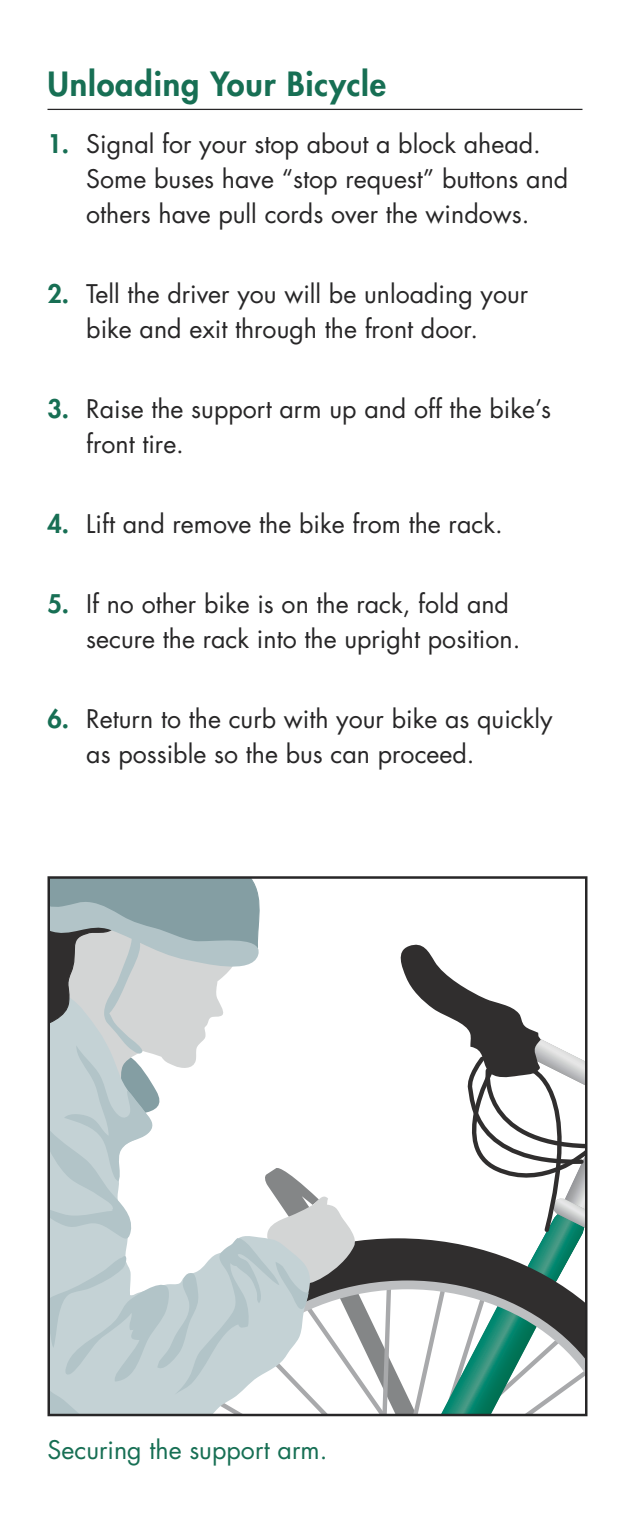
<style>
.page{position:relative;width:630px;height:1530px;background:#fff}
.page>*{position:absolute;margin:0;border:0;box-sizing:border-box;transform-origin:0 0}
.t1{font:800 32.5px "Futura Std";letter-spacing:.025em;color:#176f54}
.t2{font:25px/35px "Futura Std";color:#272627}
.t3{font:25px "Futura Std";color:#176f54}
.s1{font-weight:800;color:#176f54}
</style>
<div class="page">
<svg style="left:51px;top:879px;width:534px;height:534px"></svg>
<div style="left:48px;top:876px;width:540px;height:540px;border:2px solid #272627"></div>
<hr style="left:48px;top:109px;width:534px;height:1px;background:#272627">
<h1 class="t1" style="left:48px;top:68px;width:340px">Unloading Your Bicycle</h1>
<p class="t2" style="left:86px;top:129px;width:484px;text-indent:-39px"><span class="s1">1.</span> Signal for your stop about a block ahead.<br>Some buses have “stop request” buttons and others have pull cords over the windows.</p>
<p class="t2" style="left:48px;top:279px;width:482px;text-align:center"><span class="s1">2.</span> Tell the driver you will be unloading your bike and exit through the front door.</p>
<p class="t2" style="left:86px;top:394px;width:466px;text-indent:-39px"><span class="s1">3.</span> Raise the support arm up and off the bike’s front tire.</p>
<p class="t2" style="left:48px;top:509px;width:457px"><span class="s1">4.</span> Lift and remove the bike from the rack.</p>
<p class="t2" style="left:86px;top:589px;width:436px;text-indent:-39px"><span class="s1">5.</span> If no other bike is on the rack, fold and secure the rack into the upright position.</p>
<p class="t2" style="left:86px;top:704px;width:468px;text-indent:-39px"><span class="s1">6.</span> Return to the curb with your bike as quickly as possible so the bus can proceed.</p>
<p class="t3" style="left:48px;top:1439px;width:281px">Securing the support arm.</p>
</div>
